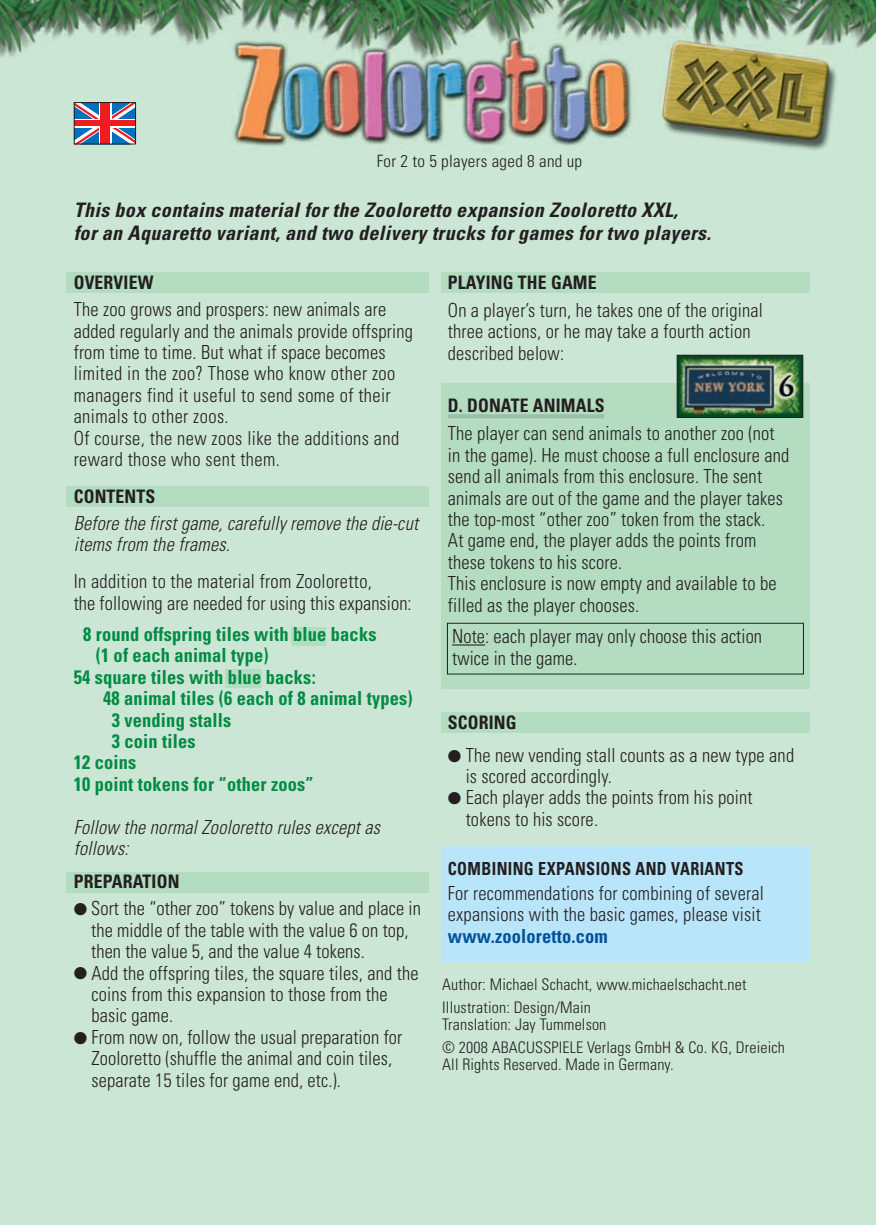
<style>
.page{position:relative;width:876px;height:1225px;background:#fff}
.page>*{position:absolute;margin:0;border:0;box-sizing:border-box;transform-origin:0 0}
.t1{font:italic 700 condensed 20px/23px "Univers";letter-spacing:.02em;color:#231f20}
.t2{font:300 condensed 19.4px/21.4px "Univers";letter-spacing:.01em;color:#231f20;scale:.95 1}
.t3{font:700 condensed 19.4px "Univers";letter-spacing:.01em;color:#008b43;scale:.95 1}
.t4{font:italic 300 condensed 19.4px/21.4px "Univers";color:#231f20;scale:.95 1}
.t5{font:700 condensed 19.4px "Univers";letter-spacing:.01em;color:#01519b;scale:.95 1}
.t6{font:700 condensed 18.6px "Univers";letter-spacing:.01em;color:#231f20;scale:.95 1}
.t7{font:700 condensed 18px "Univers";letter-spacing:.025em;color:#231f20;scale:.9 1}
.t8{font:300 condensed 17px "Univers";letter-spacing:.015em;color:#231f20}
.t9{font:300 condensed 16px/23px "Univers";letter-spacing:.01em;color:#231f20}
</style>
<div class="page">
<img style="left:0;top:0;width:876px;height:1225px">
<div style="left:291px;top:627px;width:35px;height:19px;background:#b3dcc0"></div>
<div style="left:225px;top:669px;width:37px;height:18px;background:#b3dcc0"></div>
<div style="left:66px;top:272px;width:363px;height:21px;background:#b3dcc0"></div>
<div style="left:66px;top:485px;width:363px;height:21px;background:#b3dcc0"></div>
<div style="left:66px;top:872px;width:363px;height:21px;background:#b3dcc0"></div>
<div style="left:441px;top:272px;width:369px;height:21px;background:#b3dcc0"></div>
<div style="left:441px;top:712px;width:369px;height:21px;background:#b3dcc0"></div>
<div style="left:441px;top:846px;width:369px;height:115px;background:#b9e5fa"></div>
<div style="left:441px;top:383px;width:369px;height:306px;background:#b3dcc0"></div>
<hr style="left:448px;top:414px;width:156px;height:4px;background:#9bc0a8">
<div style="left:447px;top:623px;width:357px;height:51px;border:1px solid #231f20"></div>
<hr style="left:452px;top:644px;width:33px;height:1px;background:#231f20">
<img style="left:679px;top:357px;width:122px;height:59px">
<div style="left:677px;top:355px;width:126px;height:63px;border:1px solid #231f20"></div>
<svg style="left:76px;top:104px;width:58px;height:38px"></svg>
<svg style="left:76px;top:119px;width:58px;height:9px"></svg>
<svg style="left:99px;top:104px;width:13px;height:38px"></svg>
<div style="left:101px;top:103px;width:9px;height:41px;background:#ee1d23"></div>
<div style="left:74px;top:121px;width:62px;height:5px;background:#ee1d23"></div>
<div style="left:74px;top:102px;width:62px;height:42px;border:1px solid #231f20"></div>
<p class="t8" style="left:377px;top:154px;width:207px">For 2 to 5 players aged 8 and up</p>
<p class="t1" style="left:74px;top:200px;width:643px">This box contains material for the Zooloretto expansion Zooloretto XXL,<br>for an Aquaretto variant, and two delivery trucks for games for two players.</p>
<p class="t6" style="left:74px;top:275px;width:85px">OVERVIEW</p>
<p class="t2" style="left:74px;top:300px;width:359px">The zoo grows and prospers: new animals are added regularly and the animals provide offspring from time to time. But what if space becomes limited in the zoo? Those who know other zoo managers find it useful to send some of their animals to other zoos.<br>Of course, the new zoos like the additions and reward those who sent them.</p>
<p class="t6" style="left:74px;top:489px;width:88px">CONTENTS</p>
<p class="t4" style="left:74px;top:514px;width:368px">Before the firstgame,carefully remove the die-cut items from the frames.</p>
<p class="t2" style="left:74px;top:573px;width:357px">In addition to the material from Zooloretto,<br>the following are needed for using this expansion:</p>
<p class="t3" style="left:83px;top:627px;width:310px">8 round offspring tiles with blue backs</p>
<p class="t3" style="left:96px;top:648px;width:183px">(1 of each animal type)</p>
<p class="t3" style="left:74px;top:670px;width:256px">54 square tiles with blue backs:</p>
<p class="t3" style="left:103px;top:691px;width:327px">48 animal tiles (6 each of 8 animal types)</p>
<p class="t3" style="left:112px;top:712px;width:127px">3 vending stalls</p>
<p class="t3" style="left:112px;top:734px;width:90px">3 coin tiles</p>
<p class="t3" style="left:74px;top:755px;width:67px">12 coins</p>
<p class="t3" style="left:74px;top:777px;width:254px">10 point tokens for “other zoos”</p>
<p class="t4" style="left:74px;top:818px;width:328px">Follow the normalZooloretto rules exceptas follows:</p>
<p class="t6" style="left:74px;top:874px;width:113px">PREPARATION</p>
<p class="t2" style="left:91px;top:900px;width:349px;text-indent:-18px">● Sort the “other zoo” tokens by value and place in the middle of the table with the value 6 on top, then the value 5, and the value 4 tokens.</p>
<p class="t2" style="left:91px;top:964px;width:346px;text-indent:-18px">● Add the offspring tiles, the square tiles, and the coins from this expansion to those from the basic game.</p>
<p class="t2" style="left:91px;top:1028px;width:329px;text-indent:-18px">● From now on, follow the usual preparation for<br>Zooloretto (shuffle the animal and coin tiles, separate 15 tiles for game end, etc.).</p>
<p class="t6" style="left:448px;top:275px;width:158px">PLAYING THE GAME</p>
<p class="t2" style="left:448px;top:301px;width:333px">On a player’s turn, he takes one of the original three actions, or he may take a fourth action described below:</p>
<p class="t6" style="left:448px;top:398px;width:166px">D. DONATE ANIMALS</p>
<p class="t2" style="left:448px;top:425px;width:361px">The player can send animals to another zoo (not in the game). He must choose a full enclosure and send all animals from this enclosure. The sent animals are out of the game and the player takes the top-most “other zoo” token from the stack.<br>At game end, the player adds the points from these tokens to his score.<br>This enclosure is now empty and available to be filled as the player chooses.</p>
<p class="t2" style="left:452px;top:627px;width:328px">Note: each player may only choose this action twice in the game.</p>
<p class="t6" style="left:448px;top:715px;width:74px">SCORING</p>
<p class="t2" style="left:466px;top:746px;width:347px;text-indent:-18px">● The new vending stall counts as a new type and is scored accordingly.</p>
<p class="t2" style="left:466px;top:789px;width:303px;text-indent:-18px">● Each player adds the points from his point tokens to his score.</p>
<p class="t7" style="left:448px;top:861px;width:330px">COMBINING EXPANSIONS AND VARIANTS</p>
<p class="t2" style="left:448px;top:884px;width:334px">For recommendations for combining of several expansions with the basic games, please visit</p>
<p class="t5" style="left:448px;top:928px;width:170px">www.zooloretto.com</p>
<p class="t9" style="left:442px;top:974px;width:306px">Author: Michael Schacht, www.michaelschacht.net<br>Illustration: Design/Main</p>
<p class="t9" style="left:442px;top:1014px;width:344px">Translation: Jay Tummelson<br>© 2008 ABACUSSPIELE Verlags GmbH &amp; Co. KG, Dreieich</p>
<p class="t9" style="left:442px;top:1054px;width:233px">All Rights Reserved. Made in Germany.</p>
</div>
